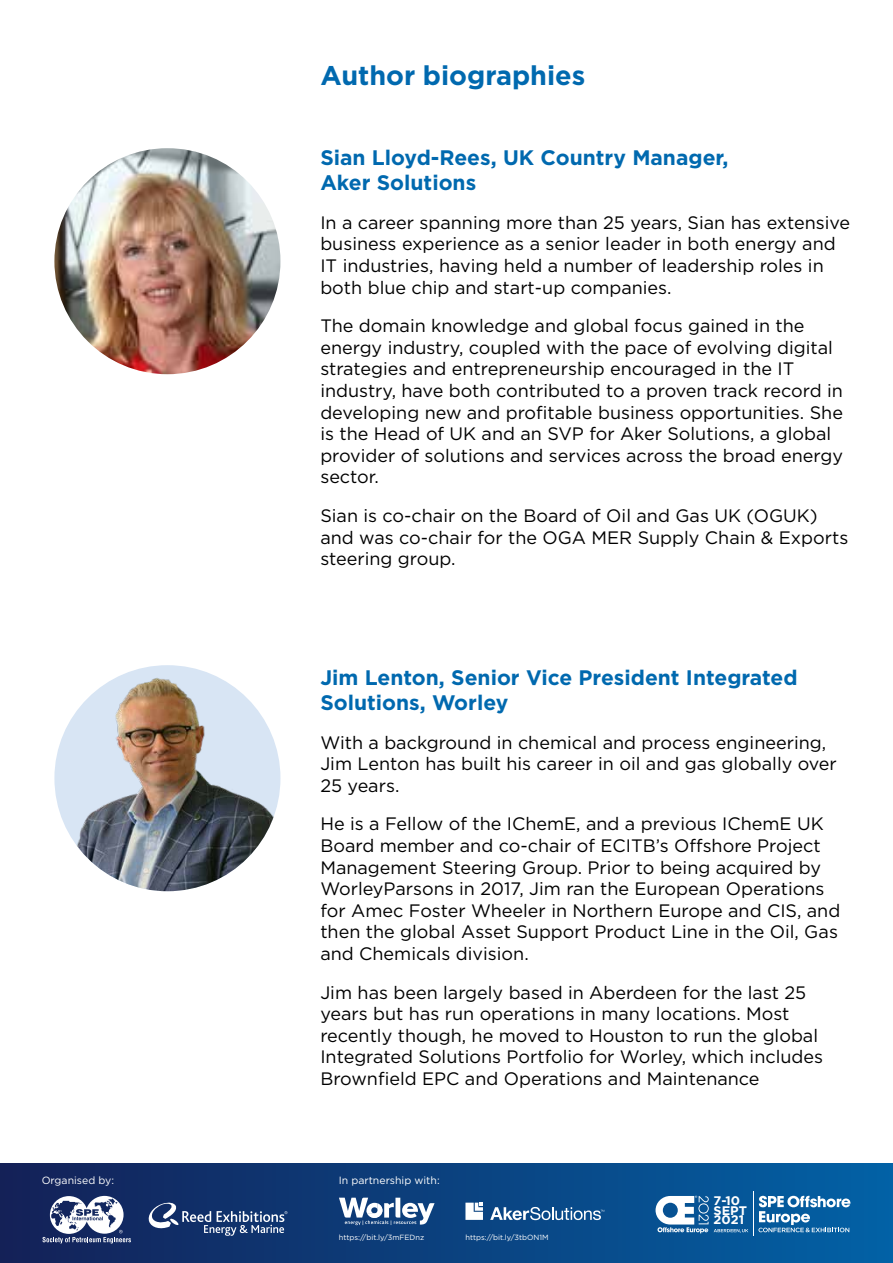
<style>
.page{position:relative;width:893px;height:1263px;background:#fff}
.page>*{position:absolute;margin:0;border:0;box-sizing:border-box;transform-origin:0 0}
.t1{font:700 27px "Gotham";color:#0069af}
.t2{font:700 21px/25.2px "Gotham";color:#0069af}
.t3{font:18px/21.6px "Gotham";color:#000}
.t4{font:700 12.45px/9.9px "Gotham";color:#fff}
.t5{font:10.5px "Gotham";color:#fff}
.t6{font:7.5px "Gotham";color:#fff}
</style>
<div class="page">
<div style="left:0;top:1163px;width:893px;height:100px;background:linear-gradient(to right,#142157,#0262a6)"></div>
<svg style="left:758px;top:1196px;width:92px;height:36px"></svg>
<hr style="left:753px;top:1191px;width:1px;height:45px;background:#fff">
<svg style="left:655px;top:1195px;width:93px;height:38px"></svg>
<svg style="left:339px;top:1198px;width:96px;height:27px"></svg>
<svg style="left:465px;top:1202px;width:18px;height:18px"></svg>
<svg style="left:490px;top:1207px;width:114px;height:13px"></svg>
<svg style="left:147px;top:1201px;width:140px;height:35px"></svg>
<svg style="left:43px;top:1196px;width:88px;height:48px"></svg>
<img style="left:54px;top:148px;width:226px;height:226px;border-radius:113px">
<img style="left:54px;top:672px;width:226px;height:219px">
<h1 class="t1" style="left:320px;top:58px;width:266px">Author biographies</h1>
<p class="t2" style="left:320px;top:145px;width:410px">Sian Lloyd-Rees, UK Country Manager,<br>Aker Solutions</p>
<p class="t3" style="left:320px;top:211px;width:531px">In a career spanning more than 25 years, Sian has extensive business experience as a senior leader in both energy and IT industries, having held a number of leadership roles in both blue chip and start-up companies.</p>
<p class="t3" style="left:320px;top:315px;width:524px">The domain knowledge and global focus gained in the energy industry, coupled with the pace of evolving digital strategies and entrepreneurship encouraged in the IT industry, have both contributed to a proven track record in developing new and profitable business opportunities. She is the Head of UK and an SVP for Aker Solutions, a global provider of solutions and services across the broad energy sector.</p>
<p class="t3" style="left:320px;top:504px;width:529px">Sian is co-chair on the Board of Oil and Gas UK (OGUK) and was co-chair for the OGA MER Supply Chain &amp; Exports steering group.</p>
<p class="t2" style="left:320px;top:664px;width:479px">Jim Lenton, Senior Vice President Integrated<br>Solutions, Worley</p>
<p class="t3" style="left:320px;top:731px;width:518px">With a background in chemical and process engineering,<br>Jim Lenton has built his career in oil and gas globally over<br>25 years.</p>
<p class="t3" style="left:320px;top:813px;width:521px">He is a Fellow of the IChemE, and a previous IChemE UK Board member and co-chair of ECITB’s Offshore Project Management Steering Group. Prior to being acquired by WorleyParsons in 2017, Jim ran the European Operations for Amec Foster Wheeler in Northern Europe and CIS, and then the global Asset Support Product Line in the Oil, Gas and Chemicals division.</p>
<p class="t3" style="left:320px;top:981px;width:504px">Jim has been largely based in Aberdeen for the last 25 years but has run operations in many locations. Most recently though, he moved to Houston to run the global Integrated Solutions Portfolio for Worley, which includes Brownfield EPC and Operations and Maintenance</p>
<p class="t5" style="left:42px;top:1174px;width:74px">Organised by:</p>
<p class="t5" style="left:339px;top:1174px;width:102px">In partnership with:</p>
<p class="t6" style="left:339px;top:1232px;width:87px">https://bit.ly/3mFEDnz</p>
<p class="t6" style="left:465px;top:1232px;width:85px">https://bit.ly/3tbON1M</p>
<p class="t4" style="left:713px;top:1195px;width:35px">7-10<br>SEPT<br>2021</p>
</div>
